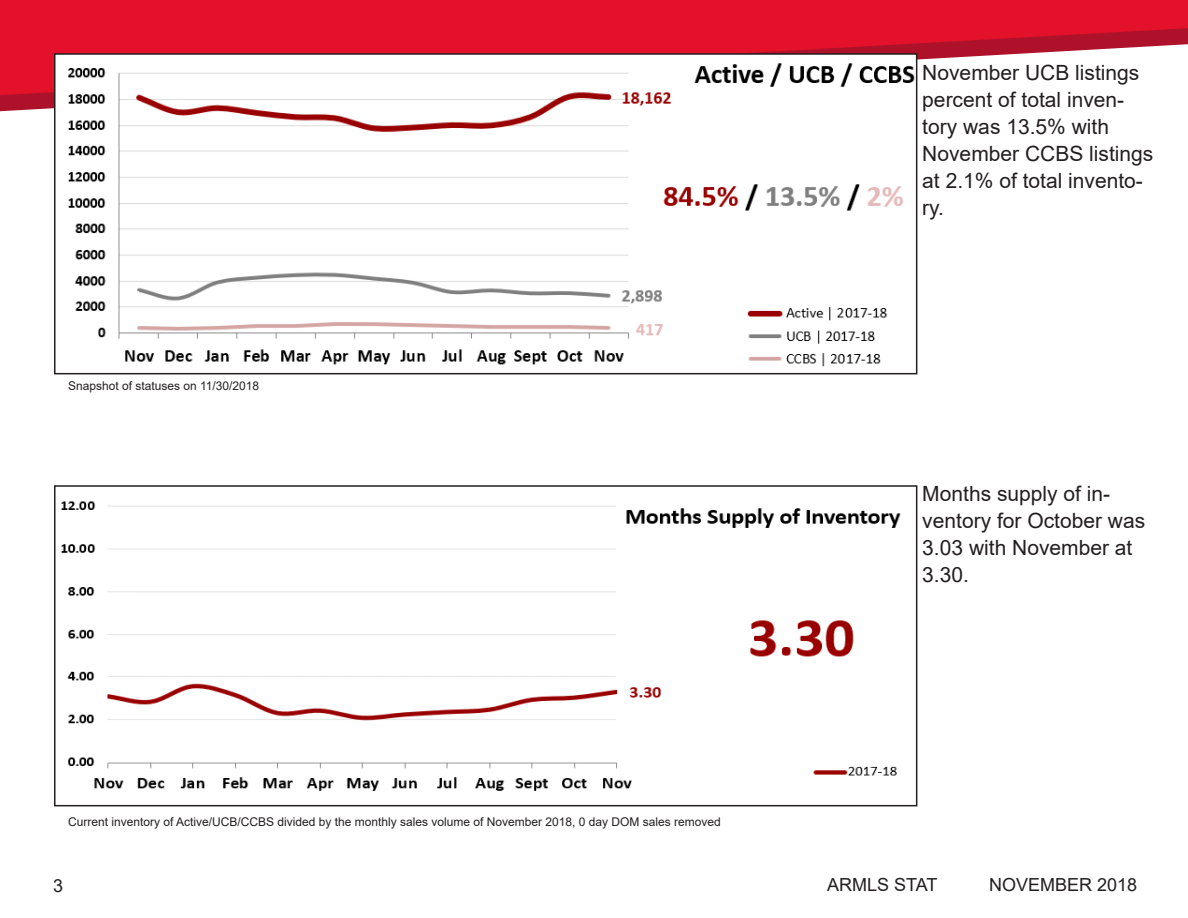
<style>
.page{position:relative;width:1188px;height:918px;background:#fff}
.page>*{position:absolute;margin:0;border:0;box-sizing:border-box;transform-origin:0 0}
.t1{font:21px/27px "Arial";color:#231f20}
.t2{font:18px "Arial";color:#231f20}
.t3{font:12px "Arial";color:#231f20}
</style>
<div class="page">
<svg style="left:0;top:95px;width:918px;height:16px"></svg>
<svg style="left:0;top:0;width:1188px;height:95px;fill:#e3112a"></svg>
<img style="left:61px;top:501px;width:840px;height:290px">
<div style="left:54px;top:485px;width:863px;height:321px;border:2px solid #231f20"></div>
<img style="left:57px;top:56px;width:857px;height:311px">
<div style="left:54px;top:53px;width:863px;height:321px;border:2px solid #231f20"></div>
<p class="t3" style="left:68px;top:377px;width:193px">Snapshot of statuses on 11/30/2018</p>
<p class="t3" style="left:68px;top:814px;width:654px">Current inventory of Active/UCB/CCBS divided by the monthly sales volume of November 2018, 0 day DOM sales removed</p>
<p class="t2" style="left:53px;top:874px;width:12px">3</p>
<p class="t1" style="left:922px;top:59px;width:219px">November UCB listings</p>
<p class="t1" style="left:922px;top:86px;width:233px">percent of total inven&shy;tory was 13.5% with<br>November CCBS listings at 2.1% of total invento-</p>
<p class="t1" style="left:922px;top:480px;width:224px">Months supply of in&shy;ventory for October was<br>3.03 with November at<br>3.30.</p>
<p class="t2" style="left:827px;top:872px;width:112px">ARMLS STAT</p>
<p class="t2" style="left:989px;top:872px;width:150px">NOVEMBER 2018</p>
</div>
